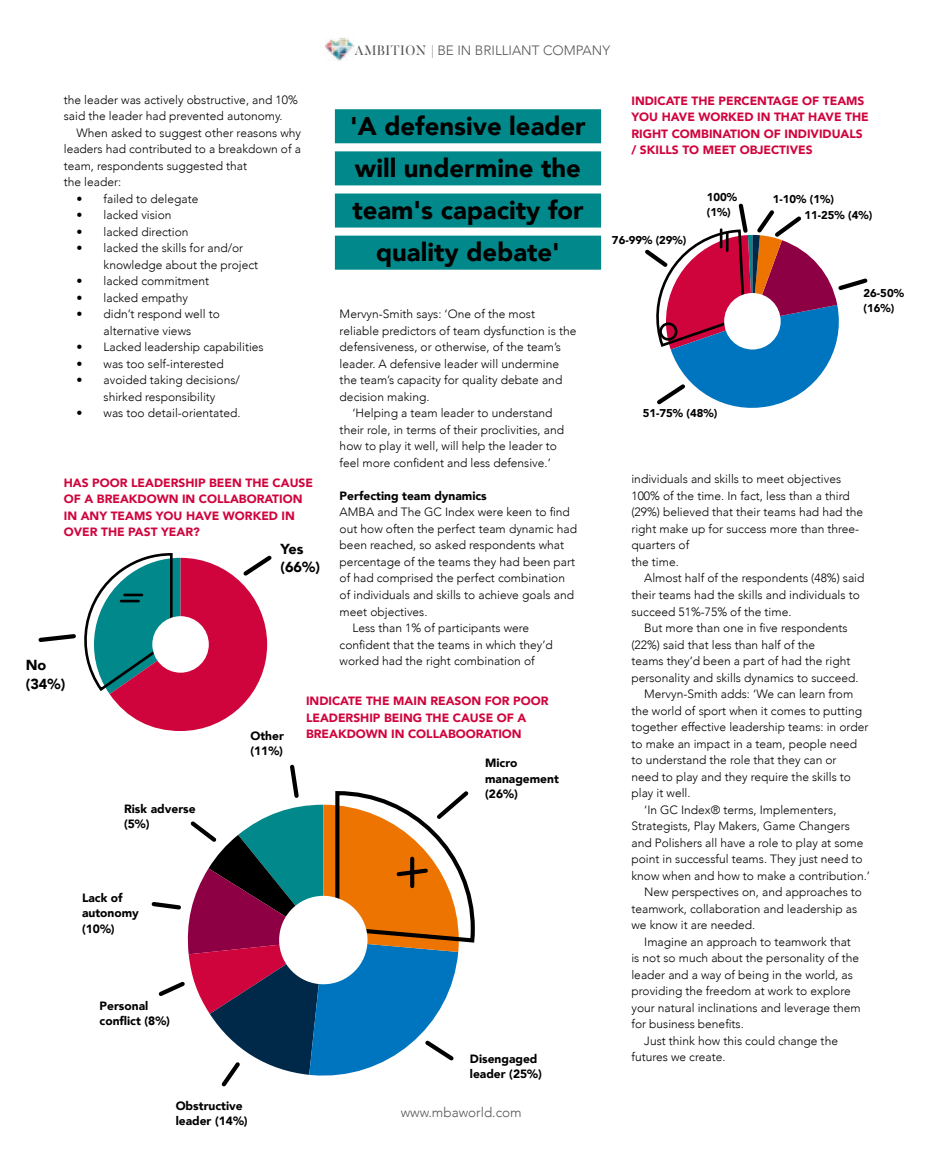
<style>
.page{position:relative;width:936px;height:1149px;background:#fff}
.page>*{position:absolute;margin:0;border:0;box-sizing:border-box;transform-origin:0 0}
.t1{font:900 25.65px/42.2px "Avenir";color:#000;text-align:center}
.t2{font:900 14.55px/18.6px "Avenir";color:#000}
.t3{font:300 13.5px "Avenir";color:#575756}
.t4{font:300 12px/16.5px "Avenir";color:#000}
.t5{font:900 12px/16.5px "Avenir";color:#d0043c}
.t6{font:900 12px/15.5px "Avenir";color:#000}
.t7{font:900 11.25px/14.5px "Avenir";color:#000}
.s1{font-family:"Butler";font-weight:400}
.s2{font-family:"Chronicle Display";font-weight:900}
</style>
<div class="page">
<img style="left:325px;top:38px;width:29px;height:22px">
<svg style="left:151px;top:764px;width:324px;height:323px"></svg>
<svg style="left:38px;top:553px;width:234px;height:177px"></svg>
<svg style="left:645px;top:203px;width:223px;height:205px"></svg>
<div style="left:335px;top:109px;width:266px;height:34px;background:#00888a"></div>
<div style="left:335px;top:151px;width:266px;height:34px;background:#00888a"></div>
<div style="left:335px;top:193px;width:266px;height:34px;background:#00888a"></div>
<div style="left:335px;top:235px;width:266px;height:34px;background:#00888a"></div>
<p class="t3" style="left:354px;top:42px;width:257px"><span class="s1">AMBITION</span> <span class="s2">|</span> BE IN BRILLIANT COMPANY</p>
<p class="t4" style="left:64px;top:91px;width:235px">the leader was actively obstructive, and 10% said the leader had prevented autonomy.</p>
<p class="t4" style="left:64px;top:124px;width:239px;text-indent:13px">When asked to suggest other reasons why leaders had contributed to a breakdown of a team, respondents suggested that<br>the leader:</p>
<p class="t4" style="left:77px;top:190px;width:123px">• failed to delegate</p>
<p class="t4" style="left:77px;top:207px;width:97px">• lacked vision</p>
<p class="t4" style="left:77px;top:223px;width:113px">• lacked direction</p>
<p class="t4" style="left:104px;top:240px;width:156px;text-indent:-27px">• lacked the skills for and/or knowledge about the project</p>
<p class="t4" style="left:77px;top:273px;width:134px">• lacked commitment</p>
<p class="t4" style="left:77px;top:289px;width:113px">• lacked empathy</p>
<p class="t4" style="left:77px;top:306px;width:145px;text-align:center">• didn’t respond well to alternative views</p>
<p class="t4" style="left:77px;top:339px;width:189px">• Lacked leadership capabilities</p>
<p class="t4" style="left:77px;top:355px;width:149px">• was too self-interested</p>
<p class="t4" style="left:77px;top:372px;width:165px;text-align:center">• avoided taking decisions/ shirked responsibility</p>
<p class="t4" style="left:77px;top:405px;width:165px">• was too detail-orientated.</p>
<p class="t5" style="left:64px;top:473px;width:251px">HAS POOR LEADERSHIP BEEN THE CAUSE<br>OF A BREAKDOWN IN COLLABORATION<br>IN ANY TEAMS YOU HAVE WORKED IN<br>OVER THE PAST YEAR?</p>
<p class="t2" style="left:26px;top:655px;width:41px">No (34%)</p>
<p class="t2" style="left:280px;top:538px;width:41px">Yes (66%)</p>
<h1 class="t1" style="left:350px;top:104px;width:237px">'A defensive leader will undermine the team's capacity for quality debate'</h1>
<p class="t4" style="left:339px;top:306px;width:197px">Mervyn-Smith says: ‘One of the most</p>
<p class="t4" style="left:339px;top:322px;width:238px">reliable predictors of team dysfunction is the</p>
<p class="t4" style="left:339px;top:339px;width:223px">defensiveness, or otherwise, of the team’s</p>
<p class="t4" style="left:339px;top:355px;width:221px">leader. A defensive leader will undermine</p>
<p class="t4" style="left:339px;top:372px;width:224px">the team’s capacity for quality debate and</p>
<p class="t4" style="left:339px;top:388px;width:91px">decision making.</p>
<p class="t4" style="left:352px;top:405px;width:202px">‘Helping a team leader to understand</p>
<p class="t4" style="left:339px;top:421px;width:226px">their role, in terms of their proclivities, and</p>
<p class="t4" style="left:339px;top:438px;width:219px">how to play it well, will help the leader to</p>
<p class="t4" style="left:339px;top:454px;width:213px">feel more confident and less defensive.’</p>
<p class="t6" style="left:339px;top:487px;width:149px">Perfecting team dynamics</p>
<p class="t4" style="left:339px;top:504px;width:232px">AMBA and The GC Index were keen to find</p>
<p class="t4" style="left:339px;top:520px;width:239px">out how often the perfect team dynamic had</p>
<p class="t4" style="left:339px;top:537px;width:226px">been reached, so asked respondents what</p>
<p class="t4" style="left:339px;top:553px;width:237px">percentage of the teams they had been part</p>
<p class="t4" style="left:339px;top:570px;width:227px">of had comprised the perfect combination</p>
<p class="t4" style="left:339px;top:586px;width:236px">of individuals and skills to achieve goals and</p>
<p class="t4" style="left:339px;top:603px;width:89px">meet objectives.</p>
<p class="t4" style="left:352px;top:619px;width:178px">Less than 1% of participants were</p>
<p class="t4" style="left:339px;top:636px;width:215px">confident that the teams in which they’d</p>
<p class="t4" style="left:339px;top:652px;width:197px">worked had the right combination of</p>
<p class="t6" style="left:124px;top:800px;width:73px">Risk adverse (5%)</p>
<p class="t6" style="left:82px;top:889px;width:58px">Lack of autonomy (10%)</p>
<p class="t6" style="left:250px;top:727px;width:35px">Other (11%)</p>
<p class="t5" style="left:306px;top:692px;width:244px">INDICATE THE MAIN REASON FOR POOR<br>LEADERSHIP BEING THE CAUSE OF A<br>BREAKDOWN IN COLLABOORATION</p>
<p class="t6" style="left:485px;top:755px;width:75px">Micro management (26%)</p>
<p class="t6" style="left:100px;top:997px;width:72px">Personal conflict (8%)</p>
<p class="t6" style="left:176px;top:1097px;width:73px">Obstructive leader (14%)</p>
<p class="t6" style="left:470px;top:1050px;width:73px">Disengaged leader (25%)</p>
<p class="t3" style="left:400px;top:1104px;width:123px">www.mbaworld.com</p>
<p class="t5" style="left:631px;top:92px;width:239px">INDICATE THE PERCENTAGE OF TEAMS<br>YOU HAVE WORKED IN THAT HAVE THE<br>RIGHT COMBINATION OF INDIVIDUALS / SKILLS TO MEET OBJECTIVES</p>
<p class="t7" style="left:612px;top:232px;width:76px">76-99% (29%)</p>
<p class="t7" style="left:706px;top:190px;width:32px">100% (1%)</p>
<p class="t7" style="left:804px;top:191px;width:69px;line-height:15.9px;text-indent:-32px">1-10% (1%)<br>11-25% (4%)</p>
<p class="t7" style="left:863px;top:285px;width:42px">26-50% (16%)</p>
<p class="t7" style="left:642px;top:405px;width:76px">51-75% (48%)</p>
<p class="t4" style="left:631px;top:471px;width:233px">individuals and skills to meet objectives<br>100% of the time. In fact, less than a third (29%) believed that their teams had had the right make up for success more than three&shy;quarters of<br>the time.</p>
<p class="t4" style="left:631px;top:570px;width:234px;text-indent:13px">Almost half of the respondents (48%) said their teams had the skills and individuals to succeed 51%-75% of the time.</p>
<p class="t4" style="left:644px;top:619px;width:205px">But more than one in five respondents</p>
<p class="t4" style="left:631px;top:636px;width:185px">(22%) said that less than half of the</p>
<p class="t4" style="left:631px;top:652px;width:220px">teams they’d been a part of had the right</p>
<p class="t4" style="left:631px;top:669px;width:228px">personality and skills dynamics to succeed.</p>
<p class="t4" style="left:644px;top:685px;width:211px">Mervyn-Smith adds: ‘We can learn from</p>
<p class="t4" style="left:631px;top:702px;width:232px">the world of sport when it comes to putting</p>
<p class="t4" style="left:631px;top:718px;width:238px">together effective leadership teams: in order</p>
<p class="t4" style="left:631px;top:735px;width:227px">to make an impact in a team, people need</p>
<p class="t4" style="left:631px;top:751px;width:207px">to understand the role that they can or</p>
<p class="t4" style="left:631px;top:768px;width:221px">need to play and they require the skills to</p>
<p class="t4" style="left:631px;top:784px;width:61px">play it well.</p>
<p class="t4" style="left:644px;top:801px;width:194px">‘In GC Index® terms, Implementers,</p>
<p class="t4" style="left:631px;top:817px;width:220px">Strategists, Play Makers, Game Changers</p>
<p class="t4" style="left:631px;top:834px;width:233px">and Polishers all have a role to play at some</p>
<p class="t4" style="left:631px;top:850px;width:232px">point in successful teams. They just need to</p>
<p class="t4" style="left:631px;top:867px;width:240px">know when and how to make a contribution.’</p>
<p class="t4" style="left:644px;top:883px;width:219px">New perspectives on, and approaches to</p>
<p class="t4" style="left:631px;top:900px;width:227px">teamwork, collaboration and leadership as</p>
<p class="t4" style="left:631px;top:916px;width:125px">we know it are needed.</p>
<p class="t4" style="left:644px;top:933px;width:208px">Imagine an approach to teamwork that</p>
<p class="t4" style="left:631px;top:949px;width:229px">is not so much about the personality of the</p>
<p class="t4" style="left:631px;top:966px;width:223px">leader and a way of being in the world, as</p>
<p class="t4" style="left:631px;top:982px;width:221px">providing the freedom at work to explore</p>
<p class="t4" style="left:631px;top:999px;width:231px">your natural inclinations and leverage them</p>
<p class="t4" style="left:631px;top:1015px;width:114px">for business benefits.</p>
<p class="t4" style="left:644px;top:1032px;width:195px">Just think how this could change the</p>
<p class="t4" style="left:631px;top:1048px;width:96px">futures we create.</p>
</div>
